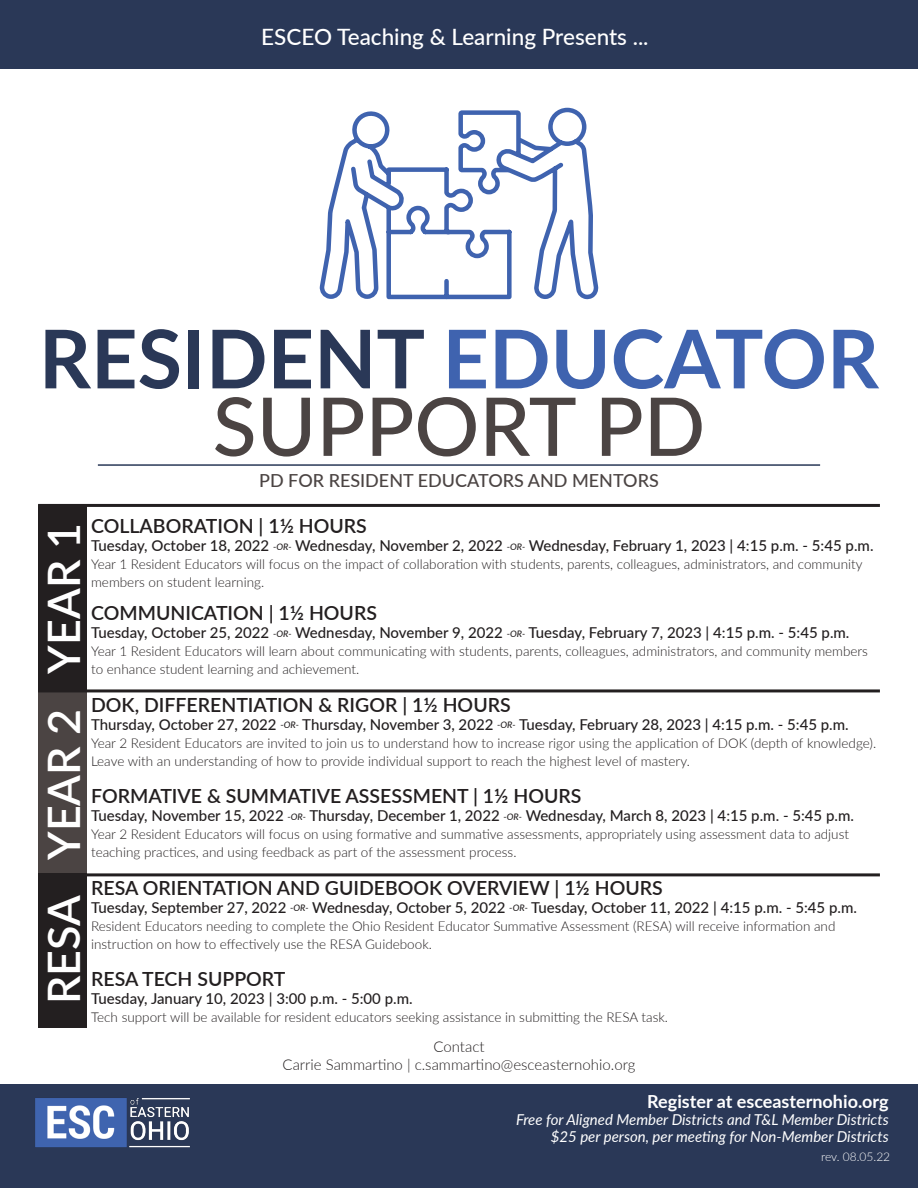
<style>
.page{position:relative;width:918px;height:1188px;background:#fff}
.page>*{position:absolute;margin:0;border:0;box-sizing:border-box;transform-origin:0 0}
.t1{font:700 81px "Lato";color:#2a3857}
.t2{font:500 81px "Lato";color:#4b4443}
.t3{font:600 44.85px "Lato";letter-spacing:-.005em;color:#fff}
.t4{font:500 22.5px "Lato";color:#fff}
.t5{font:600 19.5px "Lato";color:#231f20}
.t6{font:500 18px "Lato";color:#4b4443}
.t7{font:700 18px "Lato";color:#fff}
.t8{font:500 15px "Lato";color:#231f20}
.t9{font:italic 15px "Lato";color:#fff}
.t10{font:300 15px "Lato";color:#231f20}
.t11{font:300 13.5px/18px "Lato";color:#231f20}
.t12{font:300 12px "Lato";color:#fff}
.s1{color:#3f63af}
.s2{font-size:9px}
.s3{font-style:italic;font-size:9px}
</style>
<div class="page">
<div style="left:0;top:1084px;width:918px;height:104px;background:#2a3857"></div>
<img style="left:35px;top:1098px;width:155px;height:50px">
<div style="left:0;top:0;width:918px;height:69px;background:#2a3857"></div>
<div style="left:38px;top:688px;width:48px;height:193px;background:#4b4443"></div>
<div style="left:38px;top:505px;width:48px;height:186px;background:#231f20"></div>
<svg style="left:319px;top:107px;width:280px;height:193px"></svg>
<hr style="left:38px;top:504px;width:842px;height:3px;background:#231f20">
<hr style="left:38px;top:689px;width:842px;height:3px;background:#231f20">
<hr style="left:38px;top:873px;width:842px;height:3px;background:#231f20">
<hr style="left:98px;top:464px;width:722px;height:2px;background:#2a3857">
<div style="left:38px;top:873px;width:48px;height:155px;background:#231f20"></div>
<p class="t4" style="left:261px;top:21px;width:389px">ESCEO Teaching &amp; Learning Presents ...</p>
<p class="t1" style="left:39px;top:299px;width:842px">RESIDENT <span class="s1">EDUCATOR</span></p>
<p class="t2" style="left:213px;top:368px;width:494px">SUPPORT PD</p>
<p class="t3" style="left:31px;top:674px;width:152px;rotate:-90deg">YEAR 1</p>
<p class="t3" style="left:31px;top:860px;width:152px;rotate:-90deg">YEAR 2</p>
<p class="t3" style="left:31px;top:1004px;width:111px;rotate:-90deg">RESA</p>
<p class="t6" style="left:259px;top:467px;width:401px">PD FOR RESIDENT EDUCATORS AND MENTORS</p>
<p class="t5" style="left:91px;top:512px;width:277px">COLLABORATION | 1½ HOURS</p>
<p class="t8" style="left:91px;top:535px;width:784px">Tuesday, October 18, 2022 <span class="s2">-</span><span class="s3">OR-</span> Wednesday, November 2, 2022 <span class="s2">-</span><span class="s3">OR-</span> Wednesday, February 1, 2023 | 4:15 p.m. - 5:45 p.m.</p>
<p class="t11" style="left:91px;top:555px;width:773px">Year 1 Resident Educators will focus on the impact of collaboration with students, parents, colleagues, administrators, and community members on student learning.</p>
<p class="t5" style="left:91px;top:599px;width:287px">COMMUNICATION | 1½ HOURS</p>
<p class="t8" style="left:91px;top:622px;width:760px">Tuesday, October 25, 2022 <span class="s2">-</span><span class="s3">OR-</span> Wednesday, November 9, 2022 <span class="s2">-</span><span class="s3">OR-</span> Tuesday, February 7, 2023 | 4:15 p.m. - 5:45 p.m.</p>
<p class="t11" style="left:91px;top:642px;width:778px">Year 1 Resident Educators will learn about communicating with students, parents, colleagues, administrators, and community members to enhance student learning and achievement.</p>
<p class="t5" style="left:91px;top:691px;width:421px">DOK, DIFFERENTIATION &amp; RIGOR | 1½ HOURS</p>
<p class="t8" style="left:91px;top:713px;width:759px">Thursday, October 27, 2022 <span class="s2">-</span><span class="s3">OR-</span> Thursday, November 3, 2022 <span class="s2">-</span><span class="s3">OR-</span> Tuesday, February 28, 2023 | 4:15 p.m. - 5:45 p.m.</p>
<p class="t11" style="left:91px;top:733px;width:787px">Year 2 Resident Educators are invited to join us to understand how to increase rigor using the application of DOK (depth of knowledge).<br>Leave with an understanding of how to provide individual support to reach the highest level of mastery.</p>
<p class="t5" style="left:91px;top:782px;width:492px">FORMATIVE &amp; SUMMATIVE ASSESSMENT | 1½ HOURS</p>
<p class="t8" style="left:91px;top:805px;width:764px">Tuesday, November 15, 2022 <span class="s2">-</span><span class="s3">OR-</span> Thursday, December 1, 2022 <span class="s2">-</span><span class="s3">OR-</span> Wednesday, March 8, 2023 | 4:15 p.m. - 5:45 p.m.</p>
<p class="t11" style="left:91px;top:825px;width:759px">Year 2 Resident Educators will focus on using formative and summative assessments, appropriately using assessment data to adjust teaching practices, and using feedback as part of the assessment process.</p>
<p class="t5" style="left:91px;top:874px;width:573px">RESA ORIENTATION AND GUIDEBOOK OVERVIEW | 1½ HOURS</p>
<p class="t8" style="left:91px;top:896px;width:767px">Tuesday, September 27, 2022 <span class="s2">-</span><span class="s3">OR-</span> Wednesday, October 5, 2022 <span class="s2">-</span><span class="s3">OR-</span> Tuesday, October 11, 2022 | 4:15 p.m. - 5:45 p.m.</p>
<p class="t11" style="left:91px;top:916px;width:746px">Resident Educators needing to complete the Ohio Resident Educator Summative Assessment (RESA) will receive information and instruction on how to effectively use the RESA Guidebook.</p>
<p class="t5" style="left:91px;top:965px;width:196px">RESA TECH SUPPORT</p>
<p class="t8" style="left:91px;top:988px;width:323px">Tuesday, January 10, 2023 | 3:00 p.m. - 5:00 p.m.</p>
<p class="t11" style="left:91px;top:1008px;width:578px">Tech support will be available for resident educators seeking assistance in submitting the RESA task.</p>
<p class="t10" style="left:433px;top:1036px;width:53px">Contact</p>
<p class="t10" style="left:283px;top:1054px;width:354px">Carrie Sammartino | c.sammartino@esceasternohio.org</p>
<p class="t7" style="left:647px;top:1088px;width:243px">Register at esceasternohio.org</p>
<p class="t9" style="left:516px;top:1109px;width:374px">Free for Aligned Member Districts and T&amp;L Member Districts</p>
<p class="t9" style="left:551px;top:1126px;width:339px">$25 per person, per meeting for Non-Member Districts</p>
<p class="t12" style="left:821px;top:1148px;width:71px">rev. 08.05.22</p>
</div>
